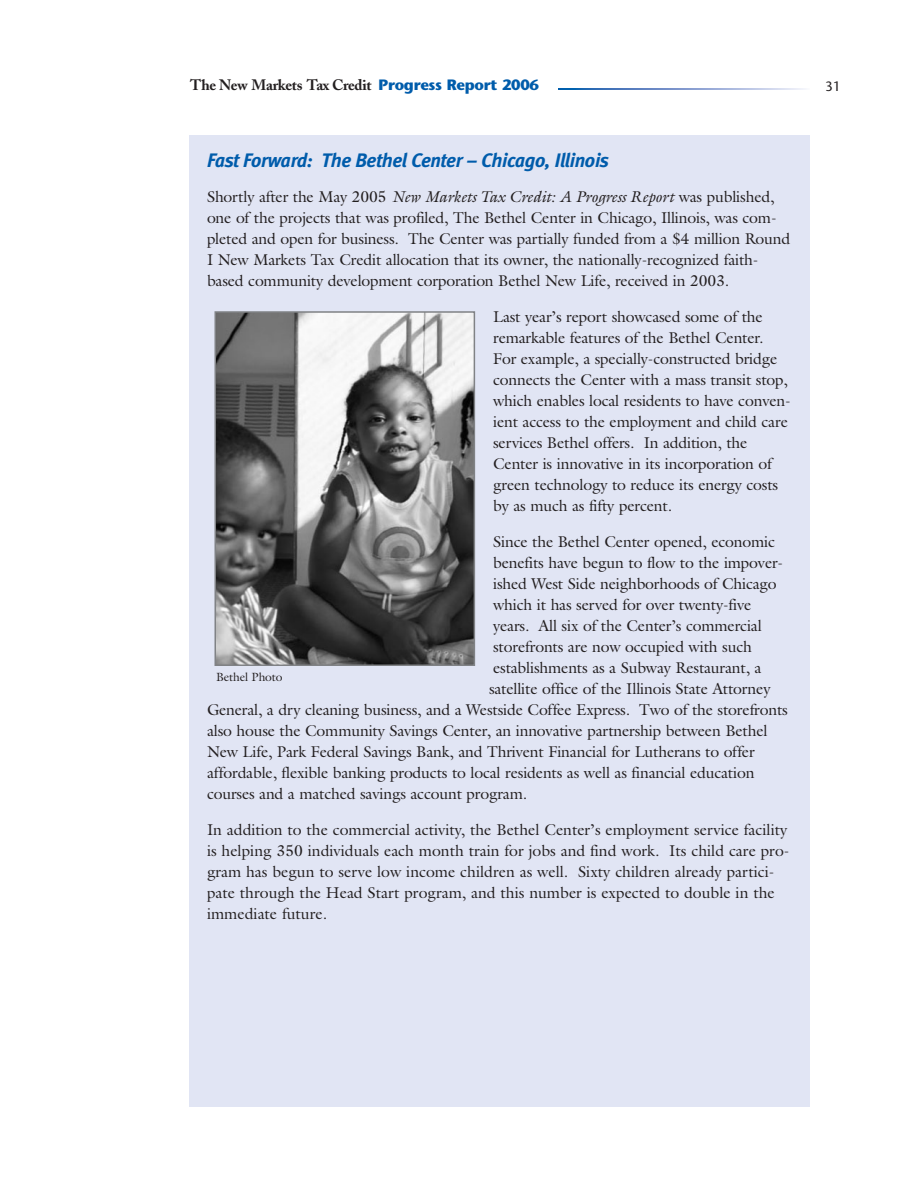
<style>
.page{position:relative;width:918px;height:1188px;background:#fff}
.page>*{position:absolute;margin:0;border:0;box-sizing:border-box;transform-origin:0 0}
.t1{font:italic 700 19.5px "Meta";letter-spacing:-.015em;color:#005cab}
.t2{font:15.75px/21px "Galliard";letter-spacing:-.01em;color:#231f20}
.t3{font:700 15px "Adobe Caslon";letter-spacing:-.02em;color:#231f20}
.t4{font:13.5px "Stone Sans";color:#231f20}
.t5{font:12px "Galliard";letter-spacing:-.01em;color:#231f20}
.s1{font-family:"Stone Sans";color:#005cab}
.s2{font-style:italic}
</style>
<div class="page">
<svg style="left:559px;top:88px;width:246px;height:2px"></svg>
<div style="left:189px;top:135px;width:621px;height:972px;background:#e1e5f4"></div>
<img style="left:217px;top:314px;width:255px;height:349px">
<div style="left:214px;top:311px;width:261px;height:355px;border:2px solid #808285"></div>
<p class="t3" style="left:190px;top:79px;width:350px">The New Markets Tax Credit <span class="s1">Progress Report 2006</span></p>
<p class="t4" style="left:825px;top:81px;width:17px">31</p>
<p class="t1" style="left:207px;top:153px;width:404px">Fast Forward: The Bethel Center – Chicago, Illinois</p>
<p class="t2" style="left:207px;top:188px;width:585px">Shortly after the May 2005 <span class="s2">New Markets Tax Credit: A Progress Report</span> was published, one of the projects that was profiled, The Bethel Center in Chicago, Illinois, was com&shy;pleted and open for business. The Center was partially funded from a $4 million Round I New Markets Tax Credit allocation that its owner, the nationally-recognized faith&shy;based community development corporation Bethel New Life, received in 2003.</p>
<p class="t2" style="left:493px;top:308px;width:299px">Last year’s report showcased some of the remarkable features of the Bethel Center.<br>For example, a specially-constructed bridge connects the Center with a mass transit stop, which enables local residents to have conven&shy;ient access to the employment and child care services Bethel offers. In addition, the Center is innovative in its incorporation of green technology to reduce its energy costs by as much as fifty percent.</p>
<p class="t2" style="left:493px;top:533px;width:283px">Since the Bethel Center opened, economic</p>
<p class="t2" style="left:493px;top:554px;width:292px">benefits have begun to flow to the impover-</p>
<p class="t2" style="left:493px;top:575px;width:285px">ished West Side neighborhoods of Chicago</p>
<p class="t2" style="left:493px;top:596px;width:260px">which it has served for over twenty-five</p>
<p class="t2" style="left:493px;top:617px;width:270px">years. All six of the Center’s commercial</p>
<p class="t2" style="left:493px;top:638px;width:260px">storefronts are now occupied with such</p>
<p class="t2" style="left:493px;top:659px;width:270px">establishments as a Subway Restaurant, a</p>
<p class="t2" style="left:489px;top:680px;width:283px">satellite office of the Illinois State Attorney</p>
<p class="t2" style="left:207px;top:701px;width:582px">General, a dry cleaning business, and a Westside Coffee Express. Two of the storefronts</p>
<p class="t2" style="left:207px;top:722px;width:562px">also house the Community Savings Center, an innovative partnership between Bethel</p>
<p class="t2" style="left:207px;top:743px;width:549px">New Life, Park Federal Savings Bank, and Thrivent Financial for Lutherans to offer</p>
<p class="t2" style="left:207px;top:764px;width:549px">affordable, flexible banking products to local residents as well as financial education</p>
<p class="t2" style="left:207px;top:785px;width:322px">courses and a matched savings account program.</p>
<p class="t2" style="left:207px;top:821px;width:584px">In addition to the commercial activity, the Bethel Center’s employment service facility is helping 350 individuals each month train for jobs and find work. Its child care pro&shy;gram has begun to serve low income children as well. Sixty children already partici&shy;pate through the Head Start program, and this number is expected to double in the immediate future.</p>
<p class="t5" style="left:216px;top:672px;width:68px">Bethel Photo</p>
</div>
